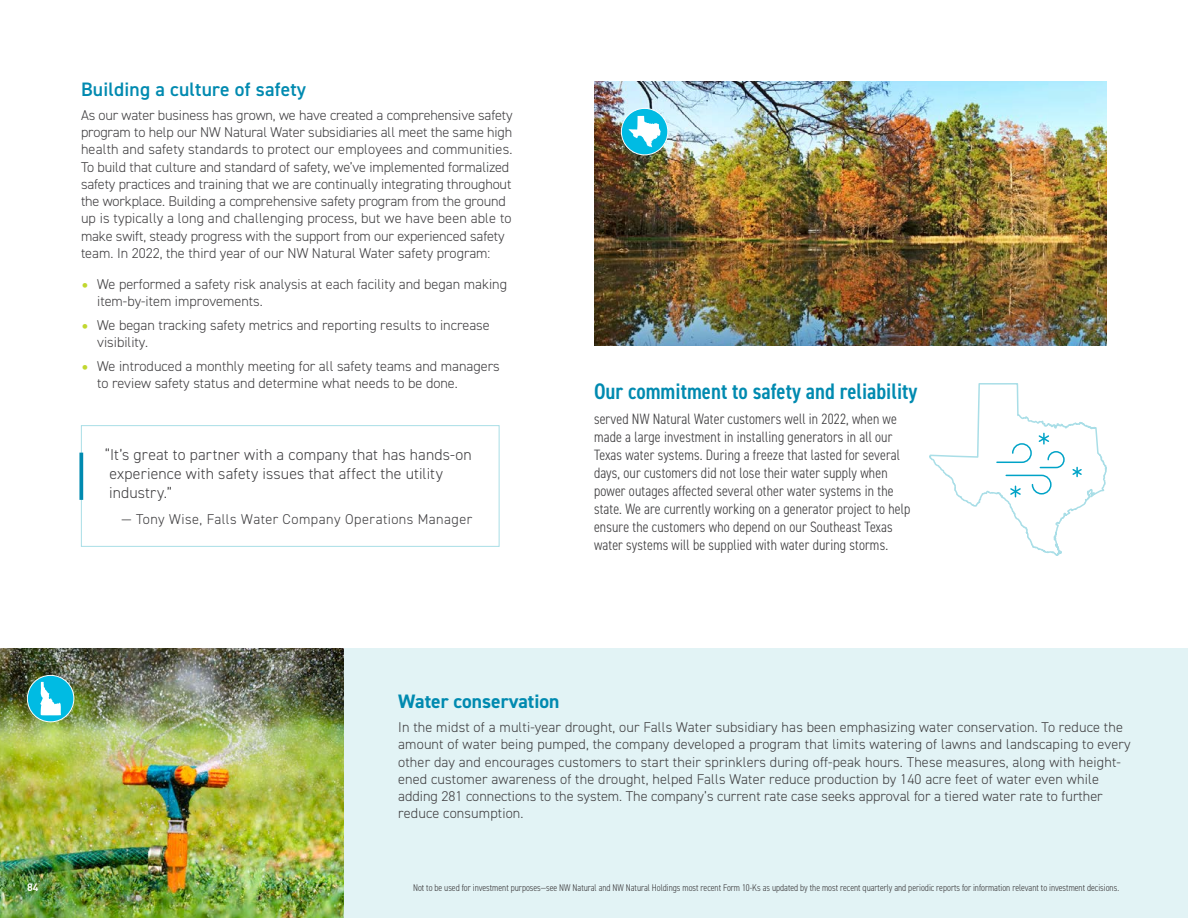
<style>
.page{position:relative;width:1188px;height:918px;background:#fff}
.page>*{position:absolute;margin:0;border:0;box-sizing:border-box;transform-origin:0 0}
.t1{font:600 condensed 22.5px "DIN2014";color:#008ab0}
.t2{font:600 19.5px "DIN2014";letter-spacing:.01em;color:#008ab0}
.t3{font:700 19.5px "DIN2014";color:#008ab0}
.t4{font:300 15.75px/18.8px "DIN2014";letter-spacing:.005em;color:#414042}
.t5{font:300 condensed 15px/18px "DIN2014";letter-spacing:.01em;color:#414042}
.t6{font:300 14.25px/17.2px "DIN2014";color:#414042}
.t7{font:300 14.25px "DIN2014";letter-spacing:.03em;color:#414042}
.t8{font:700 10.5px "DIN Offc";color:#fff}
.t9{font:300 condensed 9.75px "DIN2014";color:#414042}
.s1{font-family:"DIN Offc";color:#c1d72f}
</style>
<div class="page">
<img style="left:0;top:648px;width:344px;height:270px">
<img style="left:594px;top:81px;width:513px;height:265px">
<div style="left:344px;top:648px;width:844px;height:270px;background:#e2f3f5"></div>
<div style="left:81px;top:425px;width:419px;height:122px;border:1px solid #a9dee7"></div>
<svg style="left:79px;top:453px;width:4px;height:47px"></svg>
<img style="left:928px;top:185px;width:179px;height:371px">
<svg style="left:1071px;top:467px;width:12px;height:10px"></svg>
<svg style="left:995px;top:433px;width:70px;height:64px"></svg>
<div style="left:27px;top:675px;width:47px;height:47px;background:#00bbe3;border-radius:50%"></div>
<svg style="left:40px;top:682px;width:21px;height:33px"></svg>
<div style="left:27px;top:675px;width:47px;height:47px;border:1px solid #fff;border-radius:50%"></div>
<svg style="left:621px;top:108px;width:47px;height:47px"></svg>
<svg style="left:629px;top:116px;width:32px;height:31px"></svg>
<div style="left:621px;top:108px;width:47px;height:47px;border:1px solid #fff;border-radius:50%"></div>
<h2 class="t2" style="left:81px;top:77px;width:227px">Building a culture of safety</h2>
<p class="t6" style="left:81px;top:106px;width:433px">As our water business has grown, we have created a comprehensive safety program to help our NW Natural Water subsidiaries all meet the same high health and safety standards to protect our employees and communities.<br>To build that culture and standard of safety, we’ve implemented formalized safety practices and training that we are continually integrating throughout the workplace. Building a comprehensive safety program from the ground up is typically a long and challenging process, but we have been able to make swift, steady progress with the support from our experienced safety team. In 2022, the third year of our NW Natural Water safety program:</p>
<p class="t6" style="left:97px;top:275px;width:411px;text-indent:-16px"><span class="s1">•</span> We performed a safety risk analysis at each facility and began making item-by-item improvements.</p>
<p class="t6" style="left:97px;top:316px;width:394px;text-indent:-16px"><span class="s1">•</span> We began tracking safety metrics and reporting results to increase visibility.</p>
<p class="t6" style="left:97px;top:358px;width:404px;text-indent:-16px"><span class="s1">•</span> We introduced a monthly meeting for all safety teams and managers to review safety status and determine what needs to be done.</p>
<p class="t4" style="left:105px;top:445px;width:369px">“It’s great to partner with a company that has hands-on experience with safety issues that affect the utility industry.”</p>
<p class="t7" style="left:122px;top:511px;width:352px">— Tony Wise, Falls Water Company Operations Manager</p>
<h1 class="t1" style="left:594px;top:376px;width:325px">Our commitment to safety and reliability</h1>
<p class="t5" style="left:594px;top:409px;width:318px">served NW Natural Water customers well in 2022, when we made a large investment in installing generators in all our Texas water systems. During a freeze that lasted for several days, our customers did not lose their water supply when power outages affected several other water systems in the state. We are currently working on a generator project to help ensure the customers who depend on our Southeast Texas water systems will be supplied with water during storms.</p>
<h2 class="t3" style="left:398px;top:688px;width:163px">Water conservation</h2>
<p class="t6" style="left:398px;top:719px;width:734px">In the midst of a multi-year drought, our Falls Water subsidiary has been emphasizing water conservation. To reduce the amount of water being pumped, the company developed a program that limits watering of lawns and landscaping to every other day and encourages customers to start their sprinklers during off-peak hours. These measures, along with height&shy;ened customer awareness of the drought, helped Falls Water reduce production by 140 acre feet of water even while adding 281 connections to the system. The company’s current rate case seeks approval for a tiered water rate to further reduce consumption.</p>
<p class="t8" style="left:27px;top:880px;width:13px">84</p>
<p class="t9" style="left:413px;top:881px;width:708px">Not to be used for investment purposes—see NW Natural and NW Natural Holdings most recent Form 10-Ks as updated by the most recent quarterly and periodic reports for information relevant to investment decisions.</p>
</div>
